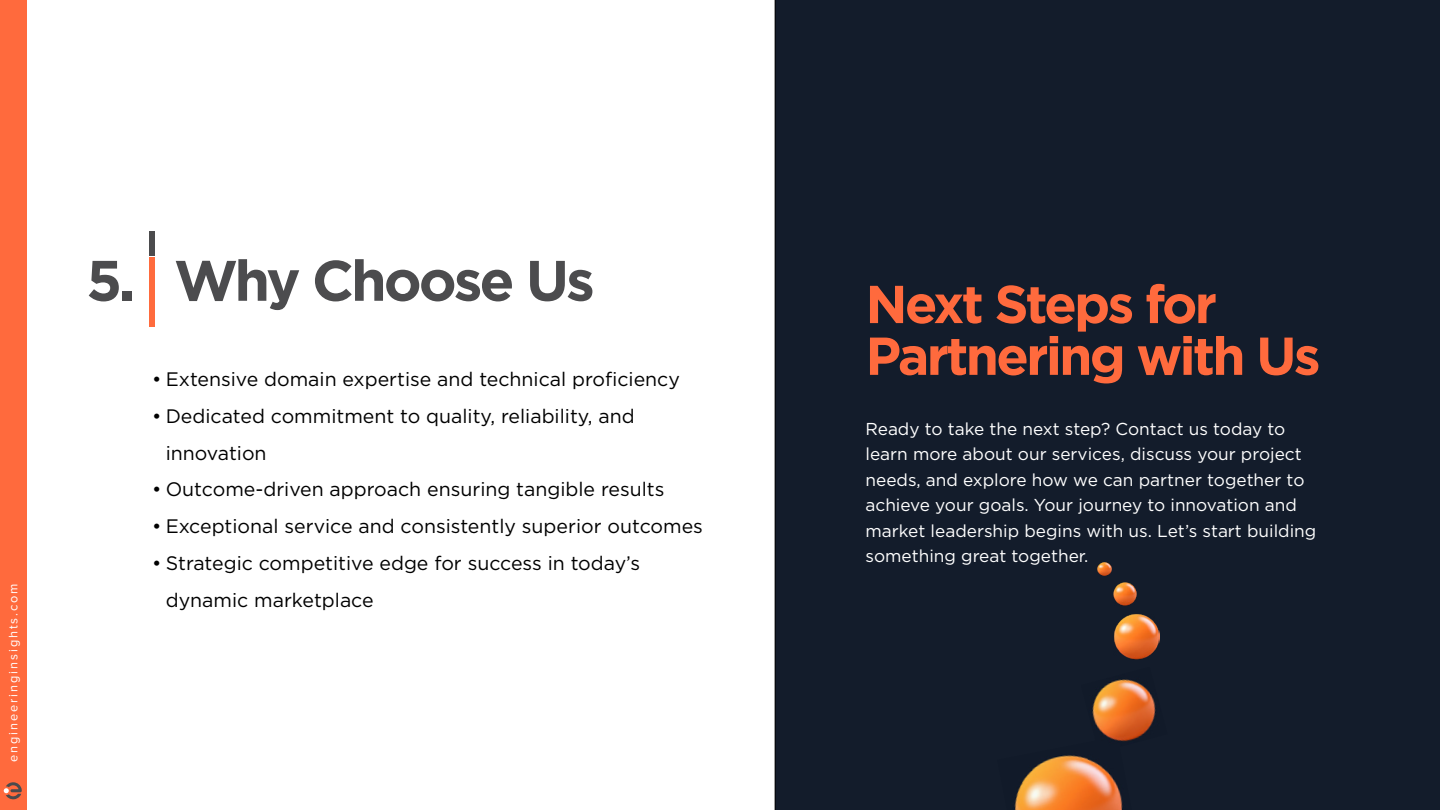
<style>
.page{position:relative;width:1440px;height:810px;background:#fff}
.page>*{position:absolute;margin:0;border:0;box-sizing:border-box;transform-origin:0 0}
.t1{font:700 57px "Gotham";letter-spacing:-.05em;color:#4c4c4e}
.t2{font:700 53.25px/51.8px "Gotham";letter-spacing:-.05em;color:#ff6a3d}
.t3{font:19.5px/36.8px "Gotham";color:#000}
.t4{font:17.25px/25.5px "Gotham";color:#fff}
.t5{font:12.75px "Proxima Nova";letter-spacing:.15em;color:#fff}
</style>
<div class="page">
<div style="left:0;top:0;width:27px;height:810px;background:#ff6a3d"></div>
<svg style="left:4px;top:782px;width:18px;height:18px"></svg>
<div style="left:149px;top:257px;width:5px;height:69px;background:#ff6b3d"></div>
<div style="left:149px;top:231px;width:5px;height:24px;background:#4b4b4d"></div>
<div style="left:775px;top:0;width:665px;height:810px;background:#131c2b"></div>
<img style="left:1113px;top:614px;width:47px;height:45px">
<img style="left:1114px;top:583px;width:22px;height:22px">
<img style="left:1098px;top:562px;width:14px;height:14px">
<img style="left:997px;top:736px;width:135px;height:74px">
<img style="left:1081px;top:667px;width:87px;height:86px">
<p class="t5" style="left:6px;top:762px;width:180px;rotate:-90deg">engineeringinsights.com</p>
<h1 class="t1" style="left:86px;top:243px;width:510px">5. Why Choose Us</h1>
<p class="t3" style="left:152px;top:360px;width:529px">• Extensive domain expertise and technical proficiency</p>
<p class="t3" style="left:166px;top:397px;width:470px;text-indent:-13px">• Dedicated commitment to quality, reliability, and innovation</p>
<p class="t3" style="left:152px;top:471px;width:514px">• Outcome-driven approach ensuring tangible results</p>
<p class="t3" style="left:152px;top:507px;width:552px">• Exceptional service and consistently superior outcomes</p>
<p class="t3" style="left:166px;top:544px;width:476px;text-indent:-13px">• Strategic competitive edge for success in today’s dynamic marketplace</p>
<h2 class="t2" style="left:866px;top:278px;width:457px">Next Steps for<br>Partnering with Us</h2>
<p class="t4" style="left:866px;top:415px;width:452px">Ready to take the next step? Contact us today to learn more about our services, discuss your project needs, and explore how we can partner together to achieve your goals. Your journey to innovation and market leadership begins with us. Let’s start building something great together.</p>
</div>
